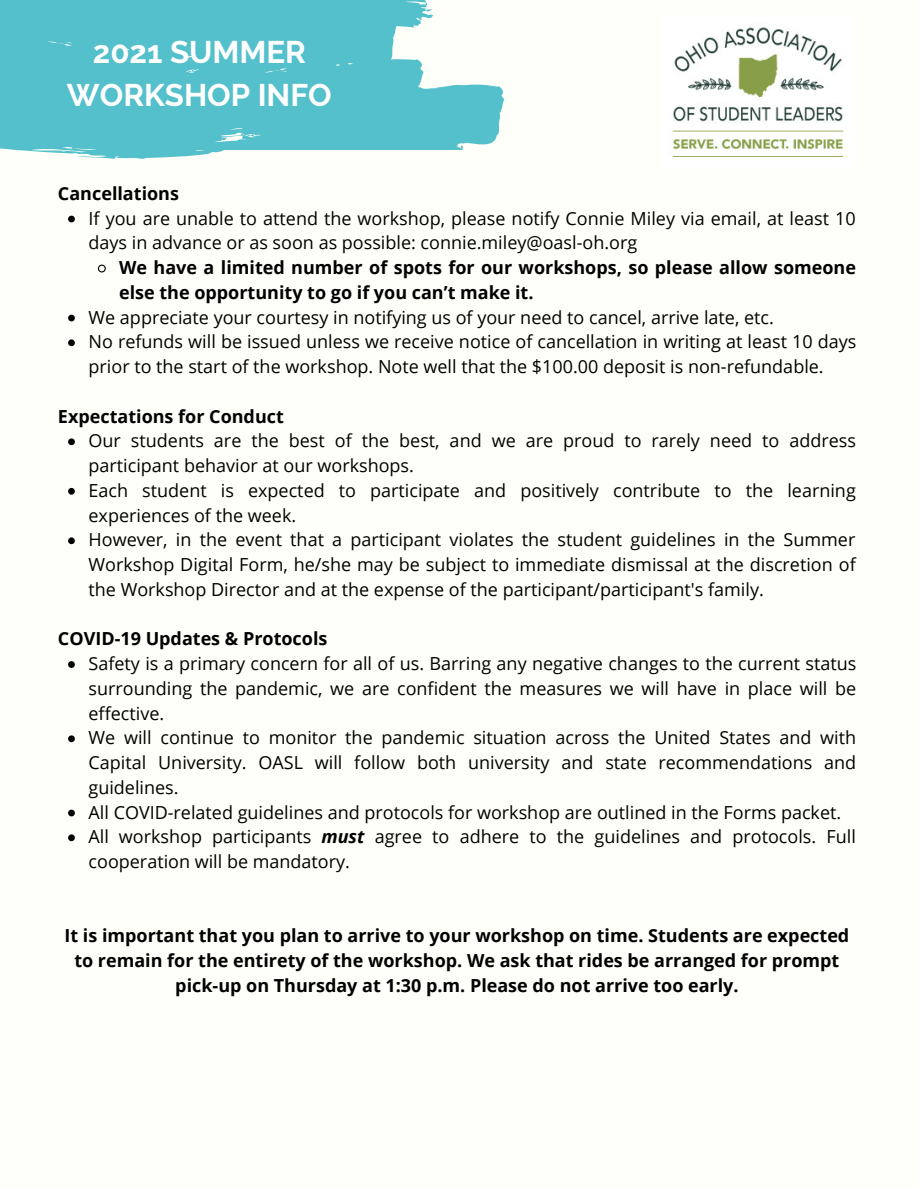
<style>
.page{position:relative;width:918px;height:1188px;background:#fffff9}
.page>*{position:absolute;margin:0;border:0;box-sizing:border-box;transform-origin:0 0}
.t1{font:700 31.2px/43.3px "Raleway";color:#fff;text-align:center}
.t2{font:18px/24.8px "Open Sans";color:#000}
.t3{font:700 18px/24.8px "Open Sans";color:#000}
.s1{font-weight:700;font-style:italic}
</style>
<div class="page">
<svg style="left:68px;top:216px;width:7px;height:6px"></svg>
<svg style="left:97px;top:264px;width:9px;height:9px"></svg>
<svg style="left:68px;top:315px;width:7px;height:6px"></svg>
<svg style="left:68px;top:339px;width:7px;height:7px"></svg>
<svg style="left:68px;top:438px;width:7px;height:7px"></svg>
<svg style="left:68px;top:488px;width:7px;height:7px"></svg>
<svg style="left:68px;top:537px;width:7px;height:7px"></svg>
<svg style="left:68px;top:661px;width:7px;height:7px"></svg>
<svg style="left:68px;top:735px;width:7px;height:7px"></svg>
<svg style="left:68px;top:810px;width:7px;height:6px"></svg>
<svg style="left:68px;top:834px;width:7px;height:7px"></svg>
<svg style="left:295px;top:0;width:209px;height:149px;fill:#54c0cb"></svg>
<div style="left:0;top:0;width:295px;height:159px;background:#54c0cb"></div>
<img style="left:672px;top:27px;width:172px;height:130px">
<p class="t1" style="left:67px;top:30px;width:266px">2021 SUMMER<br>WORKSHOP INFO</p>
<p class="t3" style="left:58px;top:181px;width:123px">Cancellations</p>
<p class="t2" style="left:89px;top:205px;width:769px">If you are unable to attend the workshop, please notify Connie Miley via email, at least 10 days in advance or as soon as possible: connie.miley@oasl-oh.org</p>
<p class="t3" style="left:119px;top:255px;width:738px">We have a limited number of spots for our workshops, so please allow someone else the opportunity to go if you can’t make it.</p>
<p class="t2" style="left:89px;top:304px;width:687px">We appreciate your courtesy in notifying us of your need to cancel, arrive late, etc.</p>
<p class="t2" style="left:89px;top:329px;width:769px">No refunds will be issued unless we receive notice of cancellation in writing at least 10 days prior to the start of the workshop. Note well that the $100.00 deposit is non-refundable.</p>
<p class="t3" style="left:58px;top:403px;width:227px">Expectations for Conduct</p>
<p class="t2" style="left:89px;top:428px;width:769px">Our students are the best of the best, and we are proud to rarely need to address participant behavior at our workshops.</p>
<p class="t2" style="left:89px;top:478px;width:769px">Each student is expected to participate and positively contribute to the learning experiences of the week.</p>
<p class="t2" style="left:89px;top:527px;width:769px;text-align:justify">However, in the event that a participant violates the student guidelines in the Summer Workshop Digital Form, he/she may be subject to immediate dismissal at the discretion of the Workshop Director and at the expense of the participant/participant's family.</p>
<p class="t3" style="left:58px;top:626px;width:271px">COVID-19 Updates &amp; Protocols</p>
<p class="t2" style="left:89px;top:651px;width:769px;text-align:justify">Safety is a primary concern for all of us. Barring any negative changes to the current status surrounding the pandemic, we are confident the measures we will have in place will be effective.</p>
<p class="t2" style="left:89px;top:725px;width:769px;text-align:justify">We will continue to monitor the pandemic situation across the United States and with Capital University. OASL will follow both university and state recommendations and guidelines.</p>
<p class="t2" style="left:89px;top:799px;width:754px">All COVID-related guidelines and protocols for workshop are outlined in the Forms packet.</p>
<p class="t2" style="left:89px;top:824px;width:769px">All workshop participants <span class="s1">must</span> agree to adhere to the guidelines and protocols. Full cooperation will be mandatory.</p>
<p class="t3" style="left:64px;top:923px;width:786px;text-align:center">It is important that you plan to arrive to your workshop on time. Students are expected to remain for the entirety of the workshop. We ask that rides be arranged for prompt pick-up on Thursday at 1:30 p.m. Please do not arrive too early.</p>
</div>
